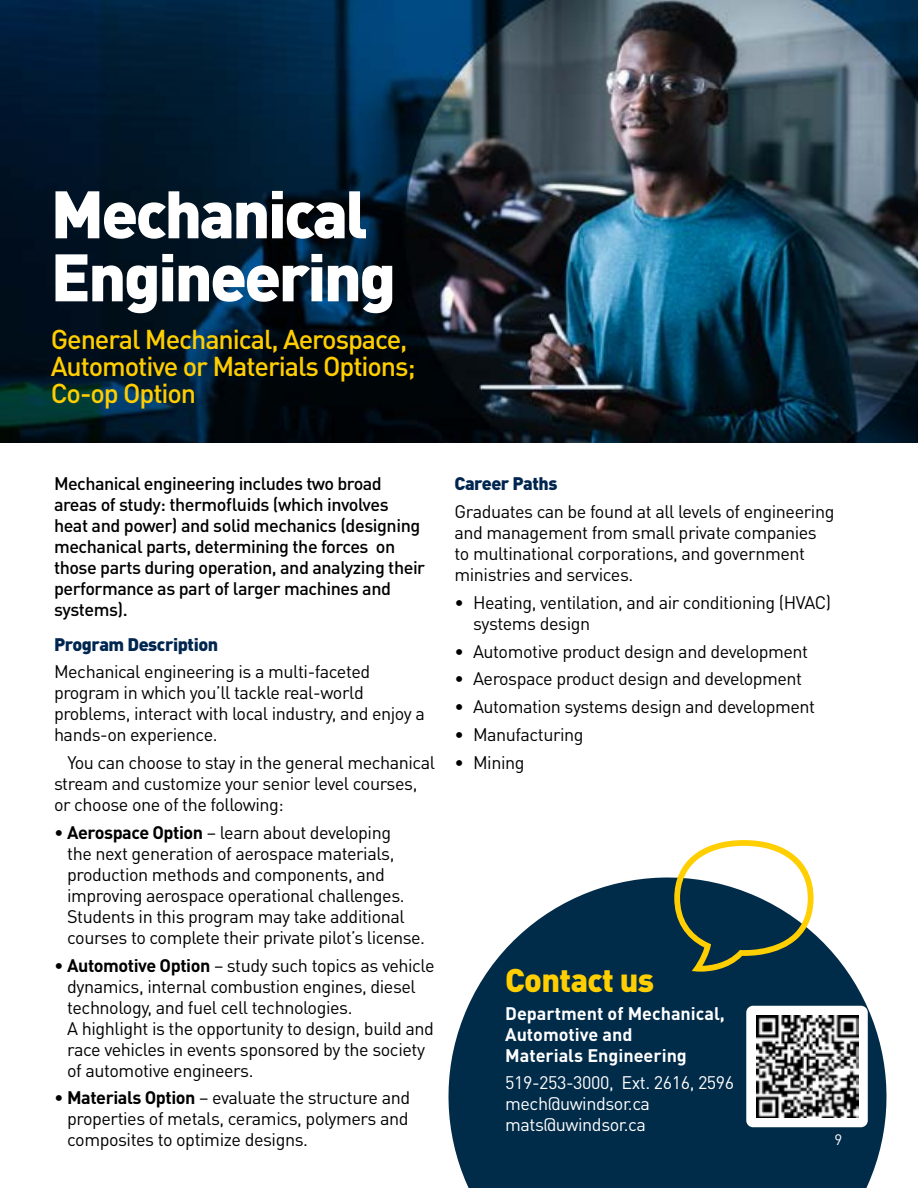
<style>
.page{position:relative;width:918px;height:1188px;background:#fff}
.page>*{position:absolute;margin:0;border:0;box-sizing:border-box;transform-origin:0 0}
.t1{font:900 66px/63px "DIN Pro";letter-spacing:-.04em;color:#fff}
.t2{font:900 32.4px "DIN Pro";letter-spacing:-.02em;color:#ffcf01}
.t3{font:500 27px/27px "DIN Pro";letter-spacing:-.04em;color:#ffce00}
.t4{font:18px/21px "DIN Pro";letter-spacing:-.025em;color:#000}
.t5{font:500 18px/21px "DIN Pro";letter-spacing:-.025em;color:#000}
.t6{font:18px/21px "DIN Pro";letter-spacing:-.025em;color:#fff}
.t7{font:700 18px/21px "DIN Pro";color:#fff}
.t8{font:900 18px "DIN Pro";letter-spacing:-.025em;color:#00254f}
.t9{font:15px "DIN Pro";color:#fff}
.s1{font-weight:700}
</style>
<div class="page">
<svg style="left:448px;top:877px;width:439px;height:311px;fill:#002b49"></svg>
<img style="left:0;top:0;width:918px;height:443px">
<svg style="left:674px;top:840px;width:140px;height:132px"></svg>
<div style="left:746px;top:1006px;width:122px;height:121px;background:#fff;border-radius:7px"></div>
<img style="left:756px;top:1015px;width:102px;height:102px">
<h1 class="t1" style="left:51px;top:180px;width:347px">Mechanical<br>Engineering</h1>
<h3 class="t3" style="left:51px;top:324px;width:367px">General Mechanical, Aerospace,<br>Automotive or Materials Options;<br>Co-op Option</h3>
<p class="t5" style="left:54px;top:472px;width:373px">Mechanical engineering includes two broad areas of study: thermofluids (which involves heat and power) and solid mechanics (designing mechanical parts, determining the forces on those parts during operation, and analyzing their performance as part of larger machines and systems).</p>
<p class="t8" style="left:54px;top:632px;width:166px">Program Description</p>
<p class="t4" style="left:54px;top:661px;width:372px">Mechanical engineering is a multi-faceted program in which you’ll tackle real-world problems, interact with local industry, and enjoy a hands-on experience.</p>
<p class="t4" style="left:54px;top:751px;width:383px;text-indent:14px">You can choose to stay in the general mechanical stream and customize your senior level courses, or choose one of the following:</p>
<p class="t4" style="left:67px;top:821px;width:360px;text-indent:-13px">• <span class="s1">Aerospace Option</span> – learn about developing<br>the next generation of aerospace materials, production methods and components, and improving aerospace operational challenges.<br>Students in this program may take additional courses to complete their private pilot’s license.</p>
<p class="t4" style="left:67px;top:954px;width:369px;text-indent:-13px">• <span class="s1">Automotive Option</span> – study such topics as vehicle dynamics, internal combustion engines, diesel technology, and fuel cell technologies.<br>A highlight is the opportunity to design, build and race vehicles in events sponsored by the society of automotive engineers.</p>
<p class="t4" style="left:67px;top:1087px;width:345px;text-align:justify;text-indent:-13px">• <span class="s1">Materials Option</span> – evaluate the structure and properties of metals, ceramics, polymers and composites to optimize designs.</p>
<p class="t8" style="left:454px;top:471px;width:104px">Career Paths</p>
<p class="t4" style="left:454px;top:500px;width:381px">Graduates can be found at all levels of engineering and management from small private companies to multinational corporations, and government ministries and services.</p>
<p class="t4" style="left:473px;top:591px;width:360px;text-indent:-19px">• Heating, ventilation, and air conditioning (HVAC) systems design</p>
<p class="t4" style="left:454px;top:640px;width:355px">• Automotive product design and development</p>
<p class="t4" style="left:454px;top:668px;width:349px">• Aerospace product design and development</p>
<p class="t4" style="left:454px;top:695px;width:362px">• Automation systems design and development</p>
<p class="t4" style="left:454px;top:723px;width:131px">• Manufacturing</p>
<p class="t4" style="left:454px;top:751px;width:72px">• Mining</p>
<h2 class="t2" style="left:505px;top:958px;width:151px">Contact us</h2>
<p class="t7" style="left:505px;top:1002px;width:221px">Department of Mechanical,<br>Automotive and<br>Materials Engineering</p>
<p class="t6" style="left:505px;top:1072px;width:231px">519-253-3000, Ext. 2616, 2596 mech@uwindsor.ca mats@uwindsor.ca</p>
<p class="t9" style="left:834px;top:1130px;width:9px">9</p>
</div>
